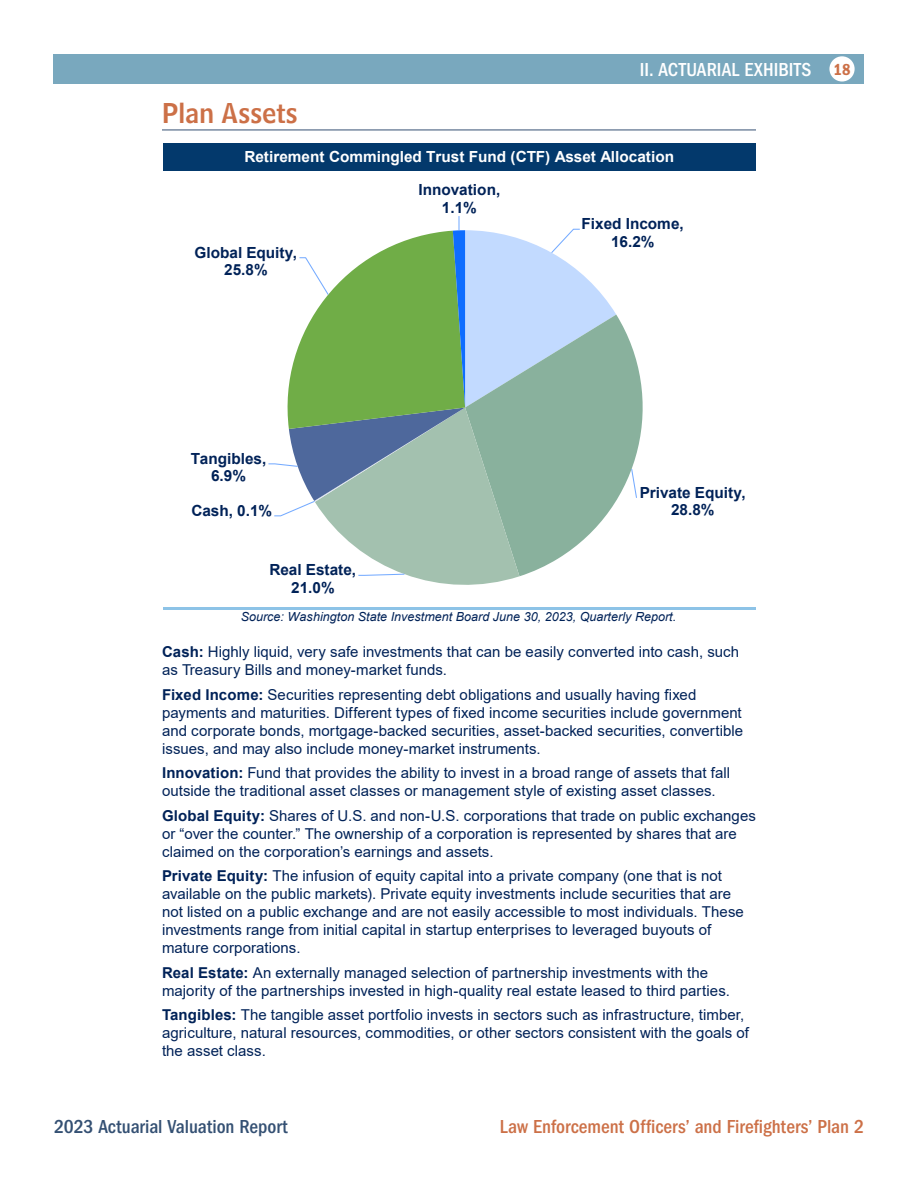
<style>
.page{position:relative;width:918px;height:1188px;background:#fff}
.page>*{position:absolute;margin:0;border:0;box-sizing:border-box;transform-origin:0 0}
.t1{font:27px "Bell Centennial Std Name Num";color:#cc7047}
.t2{font:500 condensed 19.5px "ITC Franklin Gothic Std";letter-spacing:.005em;color:#cc7047}
.t3{font:500 condensed 19.5px "ITC Franklin Gothic Std";letter-spacing:-.005em;color:#345073}
.t4{font:500 condensed 19.5px "ITC Franklin Gothic Std";color:#fff}
.t5{font:16.5px "ITC Franklin Gothic Std Dm Cd";color:#cc7047}
.t6{font:700 15.3px/17.5px "Arial";color:#002258;text-align:center}
.t7{font:700 15.3px "Arial";color:#fff}
.t8{font:15px/18px "Arial";letter-spacing:.005em;color:#002258}
.t9{font:italic 12.45px "Arial";letter-spacing:.005em;color:#002258}
.s1{font-weight:700}
</style>
<div class="page">
<div style="left:54px;top:54px;width:810px;height:30px;background:#79a8be"></div>
<div style="left:829px;top:56px;width:26px;height:26px;background:#fff;border-radius:50%"></div>
<hr style="left:162px;top:130px;width:594px;height:1px;background:#345073">
<div style="left:163px;top:143px;width:592px;height:28px;background:#03396c"></div>
<hr style="left:163px;top:607px;width:592px;height:3px;background:#8dc3e7">
<svg style="left:616px;top:315px;width:27px;height:186px;fill:#89b19d"></svg>
<svg style="left:630px;top:468px;width:8px;height:31px"></svg>
<svg style="left:268px;top:216px;width:348px;height:369px"></svg>
<h2 class="t4" style="left:640px;top:58px;width:38px">II. Actuarial</h2>
<h2 class="t4" style="left:744px;top:58px;width:14px">Exhibits</h2>
<h1 class="t1" style="left:162px;top:96px;width:137px">Plan Assets</h1>
<p class="t7" style="left:244px;top:145px;width:431px">Retirement Commingled Trust Fund (CTF) Asset Allocation</p>
<p class="t6" style="left:194px;top:244px;width:104px">Global Equity,<br>25.8%</p>
<p class="t6" style="left:419px;top:181px;width:83px">Innovation,<br>1.1%</p>
<p class="t6" style="left:582px;top:215px;width:104px">Fixed Income,<br>16.2%</p>
<p class="t5" style="left:834px;top:60px;width:18px">18</p>
<p class="t6" style="left:191px;top:450px;width:77px">Tangibles,<br>6.9%</p>
<p class="t6" style="left:191px;top:502px;width:82px">Cash, 0.1%</p>
<p class="t6" style="left:269px;top:561px;width:88px">Real Estate,<br>21.0%</p>
<p class="t6" style="left:640px;top:484px;width:108px">Private Equity,<br>28.8%</p>
<p class="t9" style="left:241px;top:608px;width:437px">Source: Washington State Investment Board June 30, 2023, Quarterly Report.</p>
<p class="t8" style="left:162px;top:643px;width:579px"><span class="s1">Cash:</span> Highly liquid, very safe investments that can be easily converted into cash, such as Treasury Bills and money-market funds.</p>
<p class="t8" style="left:162px;top:685px;width:583px"><span class="s1">Fixed Income:</span> Securities representing debt obligations and usually having fixed payments and maturities. Different types of fixed income securities include government and corporate bonds, mortgage-backed securities, asset-backed securities, convertible issues, and may also include money-market instruments.</p>
<p class="t8" style="left:162px;top:764px;width:570px"><span class="s1">Innovation:</span> Fund that provides the ability to invest in a broad range of assets that fall outside the traditional asset classes or management style of existing asset classes.</p>
<p class="t8" style="left:162px;top:806px;width:595px"><span class="s1">Global Equity:</span> Shares of U.S. and non-U.S. corporations that trade on public exchanges or “over the counter.” The ownership of a corporation is represented by shares that are claimed on the corporation’s earnings and assets.</p>
<p class="t8" style="left:162px;top:867px;width:583px"><span class="s1">Private Equity:</span> The infusion of equity capital into a private company (one that is not available on the public markets). Private equity investments include securities that are not listed on a public exchange and are not easily accessible to most individuals. These investments range from initial capital in startup enterprises to leveraged buyouts of mature corporations.</p>
<p class="t8" style="left:162px;top:963px;width:569px"><span class="s1">Real Estate:</span> An externally managed selection of partnership investments with the majority of the partnerships invested in high-quality real estate leased to third parties.</p>
<p class="t8" style="left:162px;top:1006px;width:588px"><span class="s1">Tangibles:</span> The tangible asset portfolio invests in sectors such as infrastructure, timber, agriculture, natural resources, commodities, or other sectors consistent with the goals of the asset class.</p>
<h2 class="t3" style="left:54px;top:1116px;width:235px">2023 Actuarial Valuation Report</h2>
<h2 class="t2" style="left:500px;top:1116px;width:366px">Law Enforcement Officers’ and Firefighters’ Plan 2</h2>
</div>
